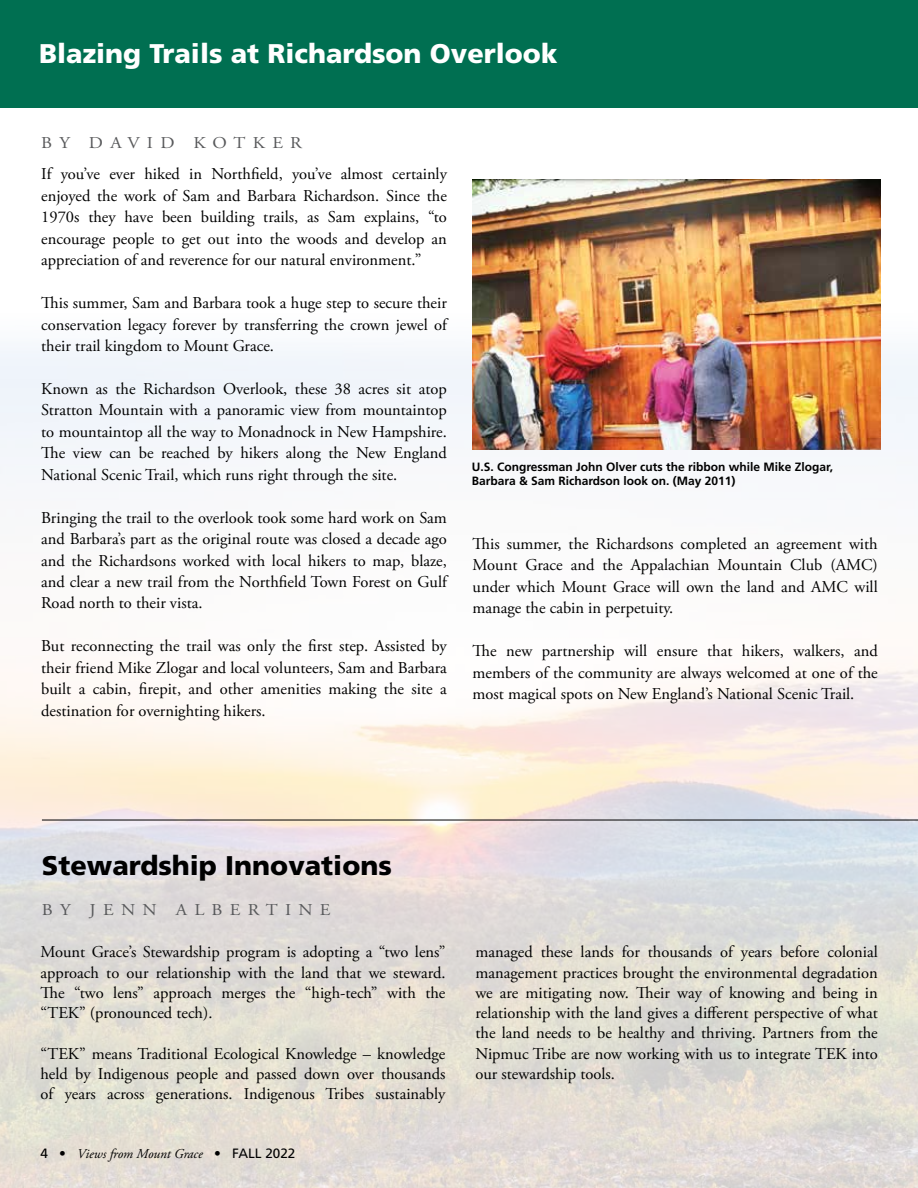
<style>
.page{position:relative;width:918px;height:1188px;background:#fff}
.page>*{position:absolute;margin:0;border:0;box-sizing:border-box;transform-origin:0 0}
.t1{font:900 27px "Frutiger";color:#fff}
.t2{font:900 27px "Frutiger";color:#000}
.t3{font:16.5px/21.5px "Adobe Garamond Pro";color:#000;text-align:justify}
.t4{font:16.5px "Adobe Garamond Pro";letter-spacing:.4em;color:#58595b;scale:1.1 1}
.t5{font:italic 13.5px "Adobe Garamond Pro";color:#000}
.t6{font:700 12px/14.4px "Frutiger";color:#000}
.s1{font-family:"Frutiger";font-style:normal}
</style>
<div class="page">
<img style="left:0;top:241px;width:918px;height:947px">
<div style="left:0;top:0;width:918px;height:107px;background:#006f51"></div>
<img style="left:473px;top:179px;width:407px;height:271px">
<hr style="left:42px;top:820px;width:876px;height:1px;background:#000">
<h1 class="t1" style="left:39px;top:37px;width:520px">Blazing Trails at Richardson Overlook</h1>
<p class="t4" style="left:41px;top:133px;width:239px">BY DAVID KOTKER</p>
<p class="t3" style="left:41px;top:164px;width:407px">If you’ve ever hiked in Northfield, you’ve almost certainly enjoyed the work of Sam and Barbara Richardson. Since the 1970s they have been building trails, as Sam explains, “to encourage people to get out into the woods and develop an appreciation of and reverence for our natural environment.”</p>
<p class="t3" style="left:41px;top:293px;width:407px">This summer, Sam and Barbara took a huge step to secure their conservation legacy forever by transferring the crown jewel of their trail kingdom to Mount Grace.</p>
<p class="t3" style="left:41px;top:379px;width:407px">Known as the Richardson Overlook, these 38 acres sit atop Stratton Mountain with a panoramic view from mountaintop to mountaintop all the way to Monadnock in New Hampshire.<br>The view can be reached by hikers along the New England National Scenic Trail, which runs right through the site.</p>
<p class="t3" style="left:41px;top:507px;width:407px">Bringing the trail to the overlook took some hard work on Sam and Barbara’s part as the original route was closed a decade ago and the Richardsons worked with local hikers to map, blaze, and clear a new trail from the Northfield Town Forest on Gulf Road north to their vista.</p>
<p class="t3" style="left:41px;top:636px;width:407px">But reconnecting the trail was only the first step. Assisted by their friend Mike Zlogar and local volunteers, Sam and Barbara built a cabin, firepit, and other amenities making the site a destination for overnighting hikers.</p>
<p class="t6" style="left:472px;top:460px;width:363px">U.S. Congressman John Olver cuts the ribbon while Mike Zlogar,<br>Barbara &amp; Sam Richardson look on. (May 2011)</p>
<p class="t3" style="left:473px;top:534px;width:407px">This summer, the Richardsons completed an agreement with Mount Grace and the Appalachian Mountain Club (AMC) under which Mount Grace will own the land and AMC will manage the cabin in perpetuity.</p>
<p class="t3" style="left:473px;top:641px;width:407px">The new partnership will ensure that hikers, walkers, and members of the community are always welcomed at one of the most magical spots on New England’s National Scenic Trail.</p>
<h1 class="t2" style="left:42px;top:850px;width:351px">Stewardship Innovations</h1>
<p class="t4" style="left:42px;top:900px;width:264px">BY JENN ALBERTINE</p>
<p class="t3" style="left:40px;top:943px;width:407px;line-height:20.2px">Mount Grace’s Stewardship program is adopting a “two lens” approach to our relationship with the land that we steward.<br>The “two lens” approach merges the “high-tech” with the “TEK” (pronounced tech).</p>
<p class="t3" style="left:40px;top:1044px;width:406px;line-height:20.2px">“TEK” means Traditional Ecological Knowledge – knowledge held by Indigenous people and passed down over thousands of years across generations. Indigenous Tribes sustainably</p>
<p class="t5" style="left:40px;top:1146px;width:256px"><span class="s1">4 •</span> Views from Mount Grace <span class="s1">• FALL 2022</span></p>
<p class="t3" style="left:476px;top:943px;width:404px;line-height:20.2px">managed these lands for thousands of years before colonial management practices brought the environmental degradation we are mitigating now. Their way of knowing and being in relationship with the land gives a different perspective of what the land needs to be healthy and thriving. Partners from the Nipmuc Tribe are now working with us to integrate TEK into our stewardship tools.</p>
</div>
